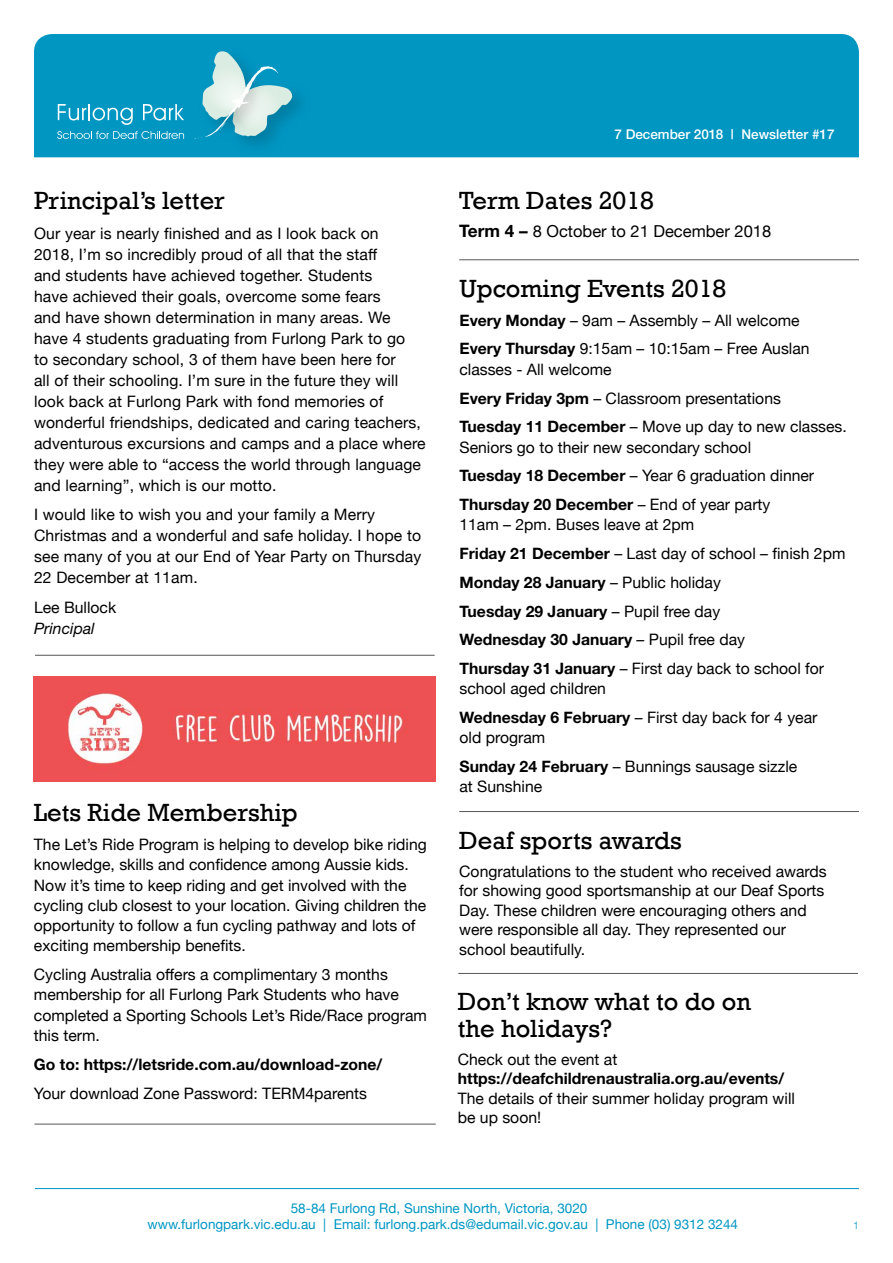
<style>
.page{position:relative;width:893px;height:1263px;background:#fff}
.page>*{position:absolute;margin:0;border:0;box-sizing:border-box;transform-origin:0 0}
.t1{font:25.5px/27px "Rockwell";color:#000}
.t2{font:16.5px "Helvetica Neue";color:#000}
.t3{font:15.75px/21px "Helvetica Neue";color:#000}
.t4{font:700 15.75px "Helvetica Neue";color:#000}
.t5{font:italic 15.75px "Helvetica Neue";color:#000}
.t6{font:13.5px/16.5px "Helvetica Neue";color:#0096c2;text-align:center}
.t7{font:500 13.5px "Helvetica Neue";color:#fff}
.t8{font:300 10.5px "Helvetica Neue";color:#0096c2}
.s1{font-weight:700;font-size:17.25px}
.s2{font-weight:700}
</style>
<div class="page">
<div style="left:34px;top:34px;width:825px;height:123px;background:#0096c2"></div>
<img style="left:228px;top:81px;width:83px;height:74px">
<img style="left:198px;top:48px;width:67px;height:3px">
<svg style="left:194px;top:51px;width:99px;height:88px;background:#67bccf"></svg>
<svg style="left:58px;top:104px;width:75px;height:21px;background:#35acce"></svg>
<svg style="left:143px;top:104px;width:41px;height:16px"></svg>
<svg style="left:57px;top:131px;width:127px;height:8px"></svg>
<hr style="left:459px;top:811px;width:400px;height:1px;background:#575756">
<hr style="left:35px;top:655px;width:400px;height:1px;background:#575756">
<hr style="left:458px;top:973px;width:400px;height:1px;background:#575756">
<hr style="left:459px;top:259px;width:400px;height:1px;background:#575756">
<hr style="left:35px;top:1188px;width:824px;height:1px;background:#0096c2">
<img style="left:34px;top:676px;width:402px;height:106px">
<hr style="left:34px;top:1124px;width:402px;height:1px;background:#575756">
<h1 class="t1" style="left:34px;top:187px;width:192px">Principal’s letter</h1>
<p class="t3" style="left:34px;top:223px;width:393px">Our year is nearly finished and as I look back on<br>2018, I’m so incredibly proud of all that the staff<br>and students have achieved together. Students<br>have achieved their goals, overcome some fears<br>and have shown determination in many areas. We have 4 students graduating from Furlong Park to go<br>to secondary school, 3 of them have been here for<br>all of their schooling. I’m sure in the future they will look back at Furlong Park with fond memories of wonderful friendships, dedicated and caring teachers, adventurous excursions and camps and a place where they were able to “access the world through language and learning”, which is our motto.</p>
<p class="t3" style="left:34px;top:505px;width:389px">I would like to wish you and your family a Merry Christmas and a wonderful and safe holiday. I hope to see many of you at our End of Year Party on Thursday 22 December at 11am.</p>
<p class="t3" style="left:34px;top:597px;width:84px">Lee Bullock</p>
<p class="t5" style="left:34px;top:618px;width:62px">Principal</p>
<h1 class="t1" style="left:34px;top:800px;width:265px">Lets Ride Membership</h1>
<p class="t3" style="left:34px;top:835px;width:394px;line-height:20.2px">The Let’s Ride Program is helping to develop bike riding knowledge, skills and confidence among Aussie kids.<br>Now it’s time to keep riding and get involved with the cycling club closest to your location. Giving children the opportunity to follow a fun cycling pathway and lots of exciting membership benefits.</p>
<p class="t3" style="left:34px;top:965px;width:394px;line-height:20.2px">Cycling Australia offers a complimentary 3 months membership for all Furlong Park Students who have completed a Sporting Schools Let’s Ride/Race program this term.</p>
<p class="t4" style="left:34px;top:1054px;width:350px">Go to: https://letsride.com.au/download-zone/</p>
<p class="t3" style="left:34px;top:1083px;width:335px">Your download Zone Password: TERM4parents</p>
<p class="t7" style="left:614px;top:126px;width:222px">7 December 2018 | Newsletter #17</p>
<h1 class="t1" style="left:459px;top:187px;width:196px">Term Dates 2018</h1>
<p class="t2" style="left:459px;top:219px;width:313px"><span class="s1">Term 4 –</span> 8 October to 21 December 2018</p>
<h1 class="t1" style="left:459px;top:275px;width:268px">Upcoming Events 2018</h1>
<p class="t3" style="left:459px;top:307px;width:352px;line-height:28.8px"><span class="s2">Every Monday</span> – 9am – Assembly – All welcome<br><span class="s2">Every Thursday</span> 9:15am – 10:15am – Free Auslan</p>
<p class="t3" style="left:459px;top:356px;width:389px;line-height:28.8px">classes - All welcome<br><span class="s2">Every Friday 3pm</span> – Classroom presentations<br><span class="s2">Tuesday 11 December</span> – Move up day to new classes.</p>
<p class="t3" style="left:459px;top:433px;width:356px;line-height:28.8px">Seniors go to their new secondary school<br><span class="s2">Tuesday 18 December</span> – Year 6 graduation dinner<br><span class="s2">Thursday 20 December</span> – End of year party</p>
<p class="t3" style="left:459px;top:511px;width:387px;line-height:28.8px">11am – 2pm. Buses leave at 2pm<br><span class="s2">Friday 21 December</span> – Last day of school – finish 2pm <span class="s2">Monday 28 January</span> – Public holiday<br><span class="s2">Tuesday 29 January</span> – Pupil free day<br><span class="s2">Wednesday 30 January</span> – Pupil free day<br><span class="s2">Thursday 31 January</span> – First day back to school for</p>
<p class="t3" style="left:459px;top:675px;width:359px;line-height:28.8px">school aged children<br><span class="s2">Wednesday 6 February</span> – First day back for 4 year</p>
<p class="t3" style="left:459px;top:724px;width:339px;line-height:28.8px">old program<br><span class="s2">Sunday 24 February</span> – Bunnings sausage sizzle</p>
<p class="t3" style="left:459px;top:777px;width:84px">at Sunshine</p>
<h1 class="t1" style="left:459px;top:827px;width:224px">Deaf sports awards</h1>
<p class="t3" style="left:459px;top:862px;width:369px;line-height:19.5px">Congratulations to the student who received awards for showing good sportsmanship at our Deaf Sports Day. These children were encouraging others and were responsible all day. They represented our school beautifully.</p>
<h1 class="t1" style="left:458px;top:988px;width:295px">Don’t know what to do on the holidays?</h1>
<p class="t3" style="left:458px;top:1049px;width:161px">Check out the event at</p>
<p class="t4" style="left:458px;top:1069px;width:328px">https://deafchildrenaustralia.org.au/events/</p>
<p class="t3" style="left:458px;top:1089px;width:339px;line-height:19.5px">The details of their summer holiday program will be up soon!</p>
<p class="t6" style="left:148px;top:1200px;width:592px">58-84 Furlong Rd, Sunshine North, Victoria, 3020<br>www.furlongpark.vic.edu.au | Email: furlong.park.ds@edumail.vic.gov.au | Phone (03) 9312 3244</p>
<p class="t8" style="left:853px;top:1218px;width:7px">1</p>
</div>
